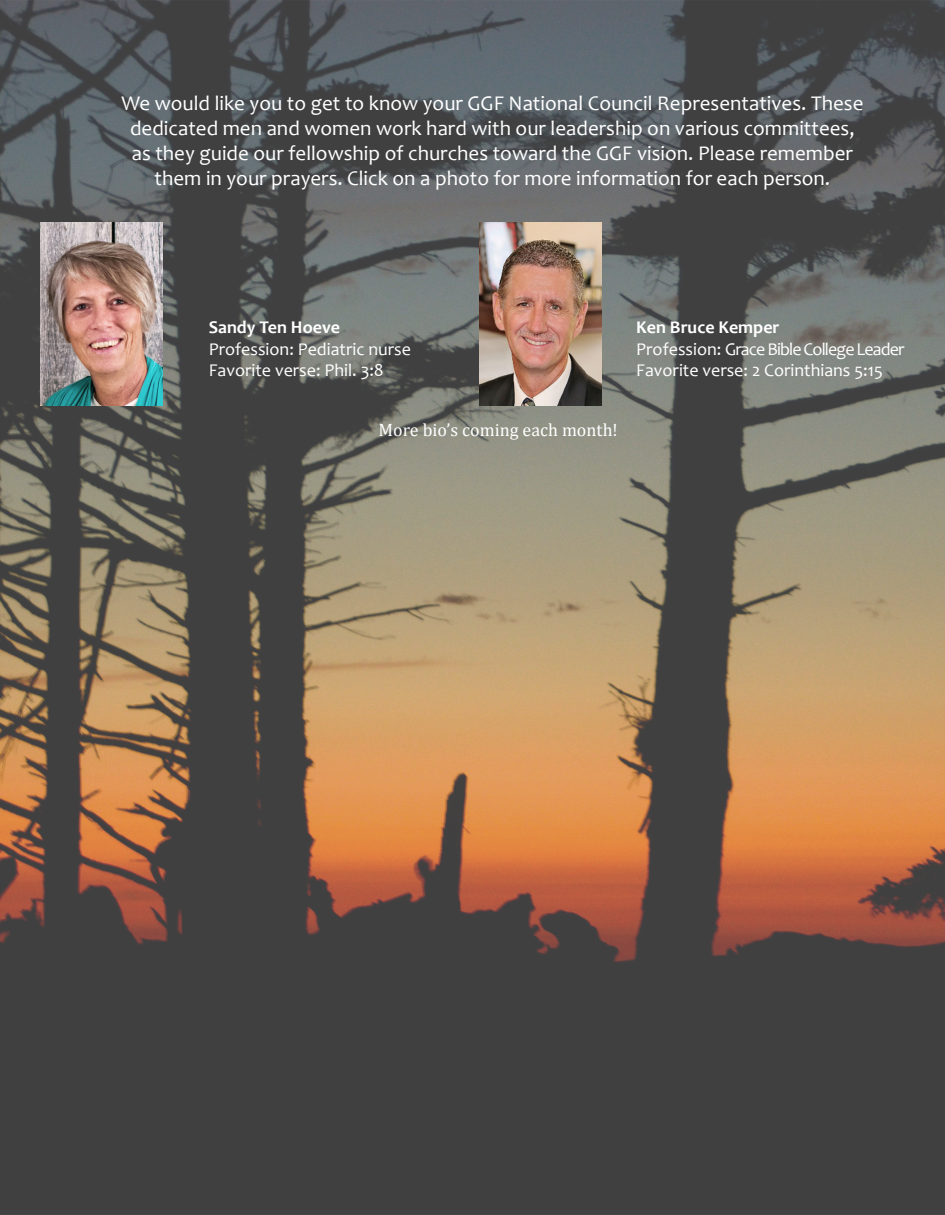
<style>
.page{position:relative;width:945px;height:1215px;background:#fff}
.page>*{position:absolute;margin:0;border:0;box-sizing:border-box;transform-origin:0 0}
.t1{font:21px/25.2px "Candara";color:#fff;text-align:center}
.t2{font:18px "Candara";color:#fff}
.t3{font:18px "Candara";letter-spacing:-.05em;color:#fff}
.t4{font:700 18px "Candara";color:#fff}
.t5{font:18px "Cambria";color:#fff}
</style>
<div class="page">
<img style="left:0;top:0;width:945px;height:1215px">
<img style="left:479px;top:222px;width:123px;height:184px">
<img style="left:40px;top:222px;width:123px;height:184px">
<p class="t1" style="left:121px;top:90px;width:744px">We would like you to get to know your GGF National Council Representatives. These dedicated men and women work hard with our leadership on various committees, as they guide our fellowship of churches toward the GGF vision. Please remember them in your prayers. Click on a photo for more information for each person.</p>
<p class="t4" style="left:209px;top:316px;width:133px">Sandy Ten Hoeve</p>
<p class="t2" style="left:209px;top:338px;width:204px">Profession: Pediatric nurse</p>
<p class="t2" style="left:209px;top:359px;width:177px">Favorite verse: Phil. 3:8</p>
<p class="t5" style="left:379px;top:419px;width:241px">More bio’s coming each month!</p>
<p class="t4" style="left:636px;top:316px;width:145px">Ken Bruce Kemper</p>
<p class="t3" style="left:636px;top:338px;width:270px">Profession: Grace Bible College Leader</p>
<p class="t2" style="left:636px;top:359px;width:248px">Favorite verse: 2 Corinthians 5:15</p>
</div>
